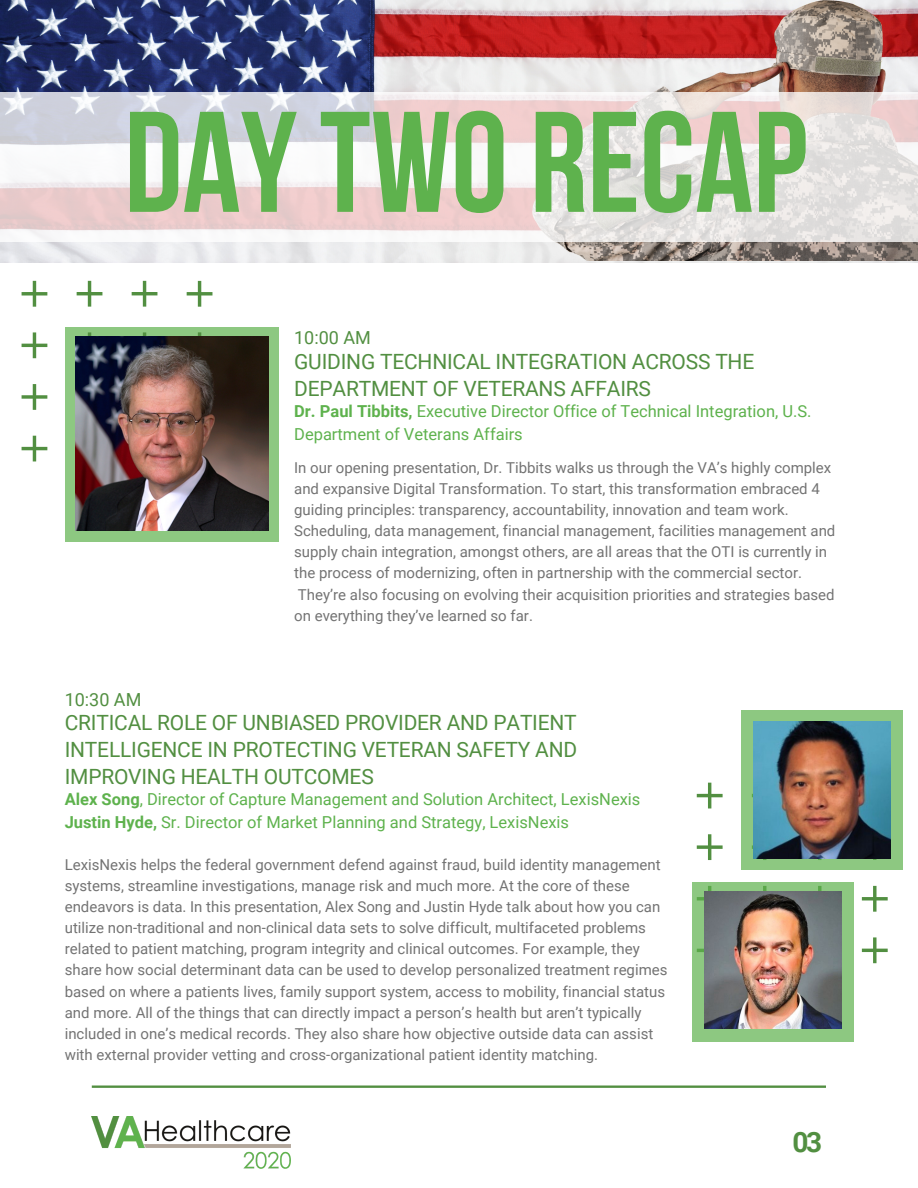
<style>
.page{position:relative;width:918px;height:1188px;background:#fff}
.page>*{position:absolute;margin:0;border:0;box-sizing:border-box;transform-origin:0 0}
.t1{font:142.95px "Bebas Neue Cyrillic";color:#5eb24d}
.t2{font:700 28.05px "Roboto";color:#528f41}
.t3{font:21px/27.2px "Roboto";letter-spacing:-.01em;color:#528f41;text-align:justify}
.t4{font:18px "Roboto";color:#528f41}
.t5{font:16.5px/23.1px "Roboto";color:#5eb24d}
.t6{font:15px/21.1px "Roboto";color:#737373}
.s1{font-weight:700}
</style>
<div class="page">
<svg style="left:92px;top:1086px;width:734px;height:2px"></svg>
<div style="left:65px;top:327px;width:213px;height:215px;background:#8dc881"></div>
<svg style="left:22px;top:281px;width:190px;height:180px"></svg>
<img style="left:92px;top:1116px;width:199px;height:52px">
<img style="left:75px;top:337px;width:194px;height:193px">
<img style="left:0;top:0;width:918px;height:263px">
<img style="left:532px;top:0;width:386px;height:261px">
<svg style="left:0;top:92px;width:918px;height:149px"></svg>
<svg style="left:697px;top:783px;width:191px;height:180px"></svg>
<div style="left:741px;top:710px;width:162px;height:160px;background:#8dc881"></div>
<div style="left:692px;top:882px;width:162px;height:160px;background:#8dc881"></div>
<img style="left:704px;top:891px;width:137px;height:137px">
<img style="left:754px;top:721px;width:137px;height:137px">
<h1 class="t1" style="left:124px;top:105px;width:684px">DAYTWO RECAP</h1>
<p class="t4" style="left:294px;top:328px;width:78px">10:00 AM</p>
<h3 class="t3" style="left:294px;top:348px;width:462px">GUIDING TECHNICAL INTEGRATION ACROSS THE<br>DEPARTMENT OF VETERANS AFFAIRS</h3>
<p class="t5" style="left:294px;top:399px;width:519px"><span class="s1">Dr. Paul Tibbits,</span> Executive Director Office of Technical Integration, U.S.<br>Department of Veterans Affairs</p>
<p class="t4" style="left:65px;top:689px;width:78px">10:30 AM</p>
<p class="t6" style="left:294px;top:457px;width:543px">In our opening presentation, Dr. Tibbits walks us through the VA’s highly complex and expansive Digital Transformation. To start, this transformation embraced 4 guiding principles: transparency, accountability, innovation and team work.<br>Scheduling, data management, financial management, facilities management and supply chain integration, amongst others, are all areas that the OTI is currently in the process of modernizing, often in partnership with the commercial sector.<br>They’re also focusing on evolving their acquisition priorities and strategies based on everything they’ve learned so far.</p>
<h3 class="t3" style="left:65px;top:709px;width:514px">CRITICAL ROLE OF UNBIASED PROVIDER AND PATIENT INTELLIGENCE IN PROTECTING VETERAN SAFETY AND IMPROVING HEALTH OUTCOMES</h3>
<p class="t5" style="left:65px;top:788px;width:577px"><span class="s1">Alex Song</span>, Director of Capture Management and Solution Architect, LexisNexis<br><span class="s1">Justin Hyde,</span> Sr. Director of Market Planning and Strategy, LexisNexis</p>
<p class="t6" style="left:65px;top:854px;width:604px">LexisNexis helps the federal government defend against fraud, build identity management systems, streamline investigations, manage risk and much more. At the core of these endeavors is data. In this presentation, Alex Song and Justin Hyde talk about how you can utilize non-traditional and non-clinical data sets to solve difficult, multifaceted problems related to patient matching, program integrity and clinical outcomes. For example, they share how social determinant data can be used to develop personalized treatment regimes based on where a patients lives, family support system, access to mobility, financial status and more. All of the things that can directly impact a person’s health but aren’t typically included in one’s medical records. They also share how objective outside data can assist with external provider vetting and cross-organizational patient identity matching.</p>
<h2 class="t2" style="left:792px;top:1126px;width:31px">03</h2>
</div>
